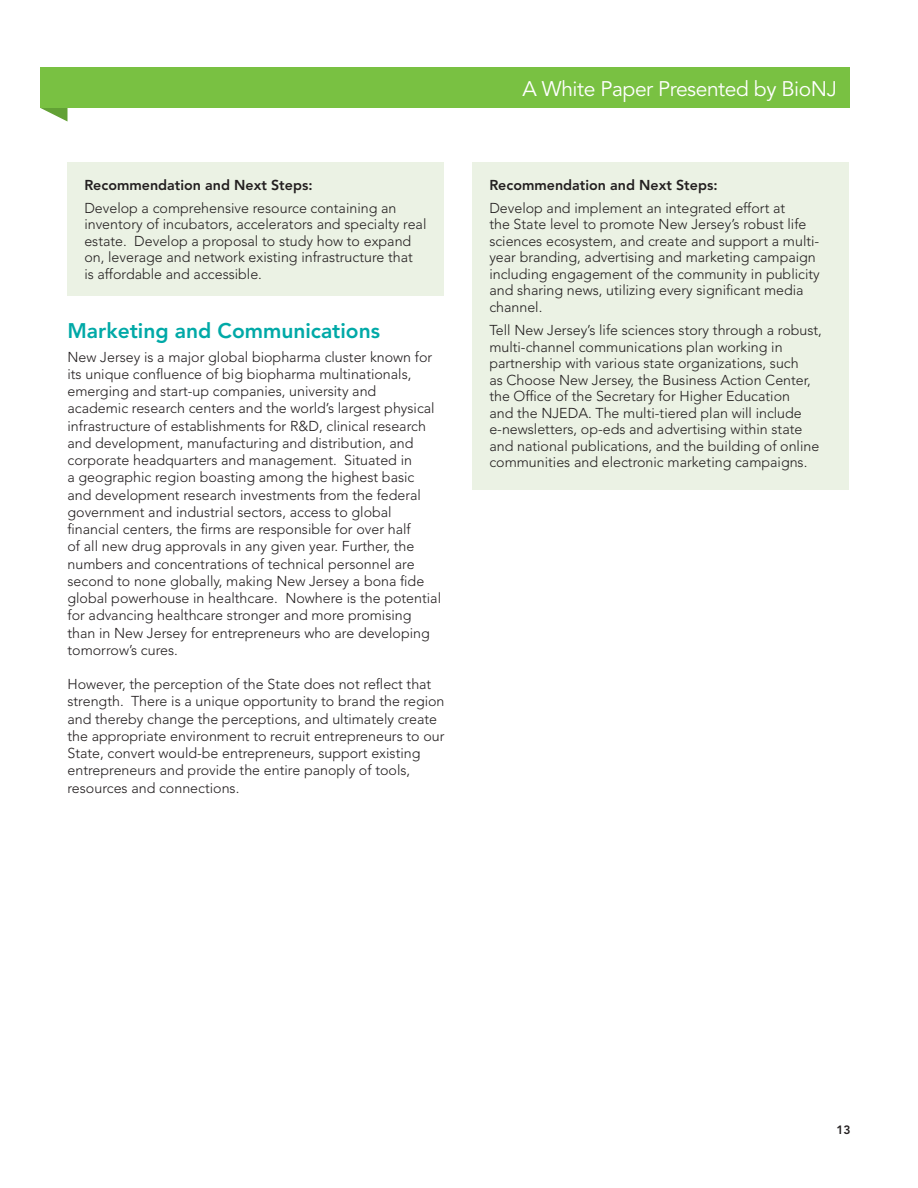
<style>
.page{position:relative;width:918px;height:1188px;background:#fff}
.page>*{position:absolute;margin:0;border:0;box-sizing:border-box;transform-origin:0 0}
.t1{font:21px "Avenir LT Std";letter-spacing:-.02em;color:#fff}
.t2{font:800 21px "Avenir LT Std";color:#00a9a7}
.t3{font:300 14.25px/17.2px "Avenir LT Std";color:#231f20}
.t4{font:800 14.25px "Avenir LT Std";color:#231f20}
.t5{font:800 12px "Avenir LT Std";color:#231f20}
</style>
<div class="page">
<div style="left:40px;top:68px;width:810px;height:40px;background:#79c142"></div>
<svg style="left:40px;top:108px;width:28px;height:14px"></svg>
<div style="left:68px;top:162px;width:376px;height:134px;background:#ebf2e4"></div>
<div style="left:472px;top:162px;width:377px;height:328px;background:#ebf2e4"></div>
<p class="t4" style="left:84px;top:176px;width:230px">Recommendation and Next Steps:</p>
<p class="t3" style="left:84px;top:200px;width:344px;line-height:16.5px">Develop a comprehensive resource containing an inventory of incubators, accelerators and specialty real estate. Develop a proposal to study how to expand on, leverage and network existing infrastructure that<br>is affordable and accessible.</p>
<h1 class="t2" style="left:68px;top:318px;width:314px">Marketing and Communications</h1>
<p class="t3" style="left:68px;top:348px;width:375px">New Jersey is a major global biopharma cluster known for its unique confluence of big biopharma multinationals, emerging and start-up companies, university and<br>academic research centers and the world’s largest physical infrastructure of establishments for R&amp;D, clinical research and development, manufacturing and distribution, and corporate headquarters and management. Situated in<br>a geographic region boasting among the highest basic and development research investments from the federal government and industrial sectors, access to global financial centers, the firms are responsible for over half<br>of all new drug approvals in any given year. Further, the numbers and concentrations of technical personnel are second to none globally, making New Jersey a bona fide global powerhouse in healthcare. Nowhere is the potential for advancing healthcare stronger and more promising than in New Jersey for entrepreneurs who are developing tomorrow’s cures.</p>
<p class="t3" style="left:68px;top:676px;width:379px">However, the perception of the State does not reflect that strength. There is a unique opportunity to brand the region and thereby change the perceptions, and ultimately create the appropriate environment to recruit entrepreneurs to our State, convert would-be entrepreneurs, support existing entrepreneurs and provide the entire panoply of tools, resources and connections.</p>
<h1 class="t1" style="left:523px;top:76px;width:316px">A White Paper Presented by BioNJ</h1>
<p class="t4" style="left:489px;top:176px;width:230px">Recommendation and Next Steps:</p>
<p class="t3" style="left:489px;top:200px;width:332px;line-height:16.5px">Develop and implement an integrated effort at<br>the State level to promote New Jersey’s robust life sciences ecosystem, and create and support a multi&shy;year branding, advertising and marketing campaign including engagement of the community in publicity and sharing news, utilizing every significant media channel.</p>
<p class="t3" style="left:489px;top:322px;width:334px;line-height:16.5px">Tell New Jersey’s life sciences story through a robust, multi-channel communications plan working in partnership with various state organizations, such<br>as Choose New Jersey, the Business Action Center, the Office of the Secretary for Higher Education<br>and the NJEDA. The multi-tiered plan will include e-newsletters, op-eds and advertising within state and national publications, and the building of online communities and electronic marketing campaigns.</p>
<p class="t5" style="left:836px;top:1123px;width:16px">13</p>
</div>
